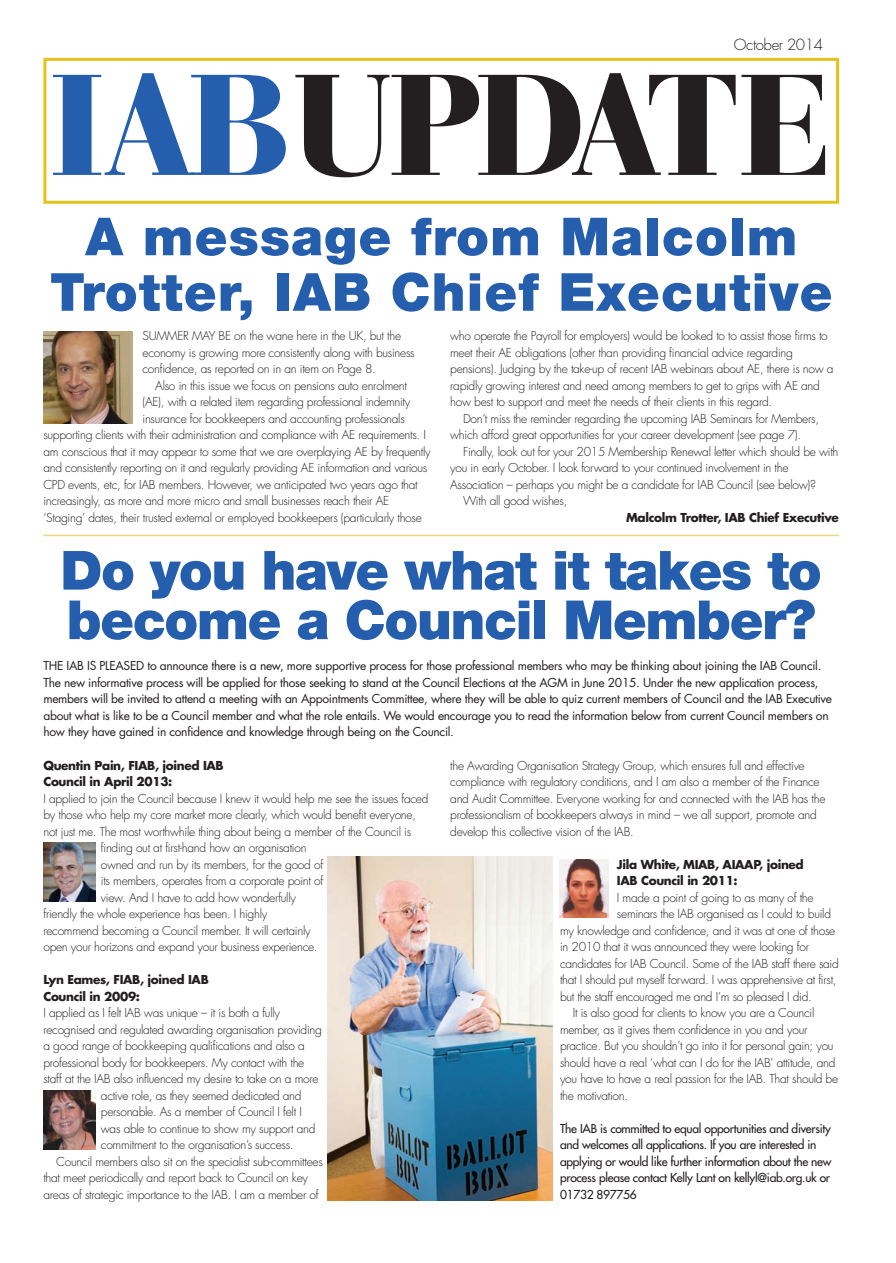
<style>
.page{position:relative;width:896px;height:1263px;background:#fff}
.page>*{position:absolute;margin:0;border:0;box-sizing:border-box;transform-origin:0 0}
.t1{font:900 150px "Bauer Bodoni BT";letter-spacing:-.015em;color:#231f20}
.t2{font:900 54px/49.5px "Helvetica Neue";letter-spacing:-.025em;color:#245eac}
.t3{font:900 52.5px/55.5px "Helvetica Neue";letter-spacing:.02em;color:#245eac;text-align:center}
.t4{font:300 15px "Futura";letter-spacing:-.025em;color:#231f20}
.t5{font:300 12px/16.5px "Futura";letter-spacing:-.025em;color:#231f20}
.t6{font:12px/16.5px "Futura";letter-spacing:-.025em;color:#231f20}
.t7{font:12px/16.5px "Futura";letter-spacing:-.025em;color:#231f20}
.t8{font:700 12px/16.5px "Futura";letter-spacing:-.03em;color:#231f20}
.s1{color:#245eac}
</style>
<div class="page">
<div style="left:43px;top:58px;width:796px;height:146px;border:3px solid #e6c21e"></div>
<img style="left:43px;top:332px;width:89px;height:92px">
<hr style="left:43px;top:535px;width:796px;height:1px;background:#efd67f">
<img style="left:328px;top:856px;width:225px;height:344px">
<img style="left:43px;top:843px;width:52px;height:58px">
<img style="left:43px;top:1090px;width:52px;height:59px">
<div style="left:559px;top:859px;width:52px;height:58px;background:linear-gradient(to bottom,#fff,#fff)"></div>
<img style="left:559px;top:859px;width:49px;height:58px">
<p class="t4" style="left:733px;top:37px;width:91px">October 2014</p>
<h1 class="t1" style="left:51px;top:66px;width:782px"><span class="s1">IAB</span>UPDATE</h1>
<h3 class="t3" style="left:50px;top:213px;width:784px">A message from Malcolm<br>Trotter, IAB Chief Executive</h3>
<p class="t5" style="left:142px;top:329px;width:274px">SUMMER MAY BE on the wane here in the UK, but the economy is growing more consistently along with business confidence, as reported on in an item on Page 8.</p>
<p class="t5" style="left:155px;top:378px;width:253px">Also in this issue we focus on pensions auto enrolment</p>
<p class="t5" style="left:142px;top:395px;width:269px">(AE), with a related item regarding professional indemnity</p>
<p class="t5" style="left:142px;top:411px;width:264px">insurance for bookkeepers and accounting professionals</p>
<p class="t5" style="left:43px;top:428px;width:384px">supporting clients with their administration and compliance with AE requirements. I</p>
<p class="t5" style="left:43px;top:444px;width:389px">am conscious that it may appear to some that we are overplaying AE by frequently</p>
<p class="t5" style="left:43px;top:461px;width:385px">and consistently reporting on it and regularly providing AE information and various</p>
<p class="t5" style="left:43px;top:477px;width:376px">CPD events, etc, for IAB members. However, we anticipated two years ago that</p>
<p class="t5" style="left:43px;top:494px;width:347px">increasingly, as more and more micro and small businesses reach their AE</p>
<p class="t5" style="left:43px;top:510px;width:380px">‘Staging’ dates, their trusted external or employed bookkeepers (particularly those</p>
<p class="t5" style="left:450px;top:329px;width:385px">who operate the Payroll for employers) would be looked to to assist those firms to meet their AE obligations (other than providing financial advice regarding pensions). Judging by the take-up of recent IAB webinars about AE, there is now a rapidly growing interest and need among members to get to grips with AE and how best to support and meet the needs of their clients in this regard.</p>
<p class="t5" style="left:450px;top:411px;width:370px;text-indent:13px">Don’t miss the reminder regarding the upcoming IAB Seminars for Members, which afford great opportunities for your career development (see page 7).</p>
<p class="t5" style="left:463px;top:444px;width:377px">Finally, look out for your 2015 Membership Renewal letter which should be with</p>
<p class="t5" style="left:450px;top:461px;width:340px">you in early October. I look forward to your continued involvement in the</p>
<p class="t5" style="left:450px;top:477px;width:367px">Association – perhaps you might be a candidate for IAB Council (see below)?</p>
<p class="t5" style="left:463px;top:494px;width:106px">With all good wishes,</p>
<p class="t8" style="left:626px;top:510px;width:214px">Malcolm Trotter, IAB Chief Executive</p>
<h2 class="t2" style="left:60px;top:550px;width:762px">Do you have what it takes to become a Council Member?</h2>
<p class="t6" style="left:43px;top:659px;width:790px">THE IAB IS PLEASED to announce there is a new, more supportive process for those professional members who may be thinking about joining the IAB Council.<br>The new informative process will be applied for those seeking to stand at the Council Elections at the AGM in June 2015. Under the new application process, members will be invited to attend a meeting with an Appointments Committee, where they will be able to quiz current members of Council and the IAB Executive about what is like to be a Council member and what the role entails. We would encourage you to read the information below from current Council members on how they have gained in confidence and knowledge through being on the Council.</p>
<p class="t8" style="left:43px;top:758px;width:182px">Quentin Pain, FIAB, joined IAB<br>Council in April 2013:</p>
<p class="t5" style="left:43px;top:791px;width:386px">I applied to join the Council because I knew it would help me see the issues faced</p>
<p class="t5" style="left:43px;top:807px;width:374px">by those who help my core market more clearly, which would benefit everyone,</p>
<p class="t5" style="left:43px;top:824px;width:369px">not just me. The most worthwhile thing about being a member of the Council is</p>
<p class="t5" style="left:101px;top:840px;width:207px">finding out at first-hand how an organisation</p>
<p class="t5" style="left:101px;top:857px;width:224px">owned and run by its members, for the good of</p>
<p class="t5" style="left:101px;top:873px;width:224px">its members, operates from a corporate point of</p>
<p class="t5" style="left:101px;top:890px;width:196px">view. And I have to add how wonderfully</p>
<p class="t5" style="left:43px;top:906px;width:225px">friendly the whole experience has been. I highly</p>
<p class="t5" style="left:43px;top:923px;width:269px">recommend becoming a Council member. It will certainly</p>
<p class="t5" style="left:43px;top:939px;width:276px">open your horizons and expand your business experience.</p>
<p class="t8" style="left:43px;top:972px;width:167px">Lyn Eames, FIAB, joined IAB<br>Council in 2009:</p>
<p class="t5" style="left:43px;top:1005px;width:238px">I applied as I felt IAB was unique – it is both a fully</p>
<p class="t5" style="left:43px;top:1022px;width:280px">recognised and regulated awarding organisation providing</p>
<p class="t5" style="left:43px;top:1038px;width:263px">a good range of bookkeeping qualifications and also a</p>
<p class="t5" style="left:43px;top:1055px;width:262px">professional body for bookkeepers. My contact with the</p>
<p class="t5" style="left:43px;top:1071px;width:277px">staff at the IAB also influenced my desire to take on a more</p>
<p class="t5" style="left:101px;top:1088px;width:202px">active role, as they seemed dedicated and</p>
<p class="t5" style="left:101px;top:1104px;width:202px">personable. As a member of Council I felt I</p>
<p class="t5" style="left:101px;top:1121px;width:216px">was able to continue to show my support and</p>
<p class="t5" style="left:101px;top:1137px;width:194px">commitment to the organisation’s success.</p>
<p class="t5" style="left:56px;top:1154px;width:268px">Council members also sit on the specialist sub-committees</p>
<p class="t5" style="left:43px;top:1170px;width:266px">that meet periodically and report back to Council on key</p>
<p class="t5" style="left:43px;top:1187px;width:277px">areas of strategic importance to the IAB. I am a member of</p>
<p class="t5" style="left:450px;top:758px;width:376px">the Awarding Organisation Strategy Group, which ensures full and effective compliance with regulatory conditions, and I am also a member of the Finance and Audit Committee. Everyone working for and connected with the IAB has the professionalism of bookkeepers always in mind – we all support, promote and develop this collective vision of the IAB.</p>
<p class="t8" style="left:617px;top:857px;width:188px">Jila White, MIAB, AIAAP, joined<br>IAB Council in 2011:</p>
<p class="t5" style="left:617px;top:890px;width:198px">I made a point of going to as many of the</p>
<p class="t5" style="left:617px;top:906px;width:215px">seminars the IAB organised as I could to build</p>
<p class="t5" style="left:560px;top:923px;width:277px">my knowledge and confidence, and it was at one of those</p>
<p class="t5" style="left:560px;top:939px;width:250px">in 2010 that it was announced they were looking for</p>
<p class="t5" style="left:560px;top:956px;width:280px">candidates for IAB Council. Some of the IAB staff there said</p>
<p class="t5" style="left:560px;top:972px;width:278px">that I should put myself forward. I was apprehensive at first,</p>
<p class="t5" style="left:560px;top:989px;width:253px">but the staff encouraged me and I’m so pleased I did.</p>
<p class="t5" style="left:572px;top:1005px;width:243px">It is also good for clients to know you are a Council</p>
<p class="t5" style="left:560px;top:1022px;width:249px">member, as it gives them confidence in you and your</p>
<p class="t5" style="left:560px;top:1038px;width:275px">practice. But you shouldn’t go into it for personal gain; you</p>
<p class="t5" style="left:560px;top:1055px;width:277px">should have a real ‘what can I do for the IAB’ attitude, and</p>
<p class="t5" style="left:560px;top:1071px;width:279px">you have to have a real passion for the IAB. That should be</p>
<p class="t5" style="left:560px;top:1088px;width:70px">the motivation.</p>
<p class="t7" style="left:560px;top:1120px;width:273px">The IAB is committed to equal opportunities and diversity and welcomes all applications. If you are interested in applying or would like further information about the new process please contact Kelly Lant on kellyl@iab.org.uk or 01732 897756</p>
</div>
